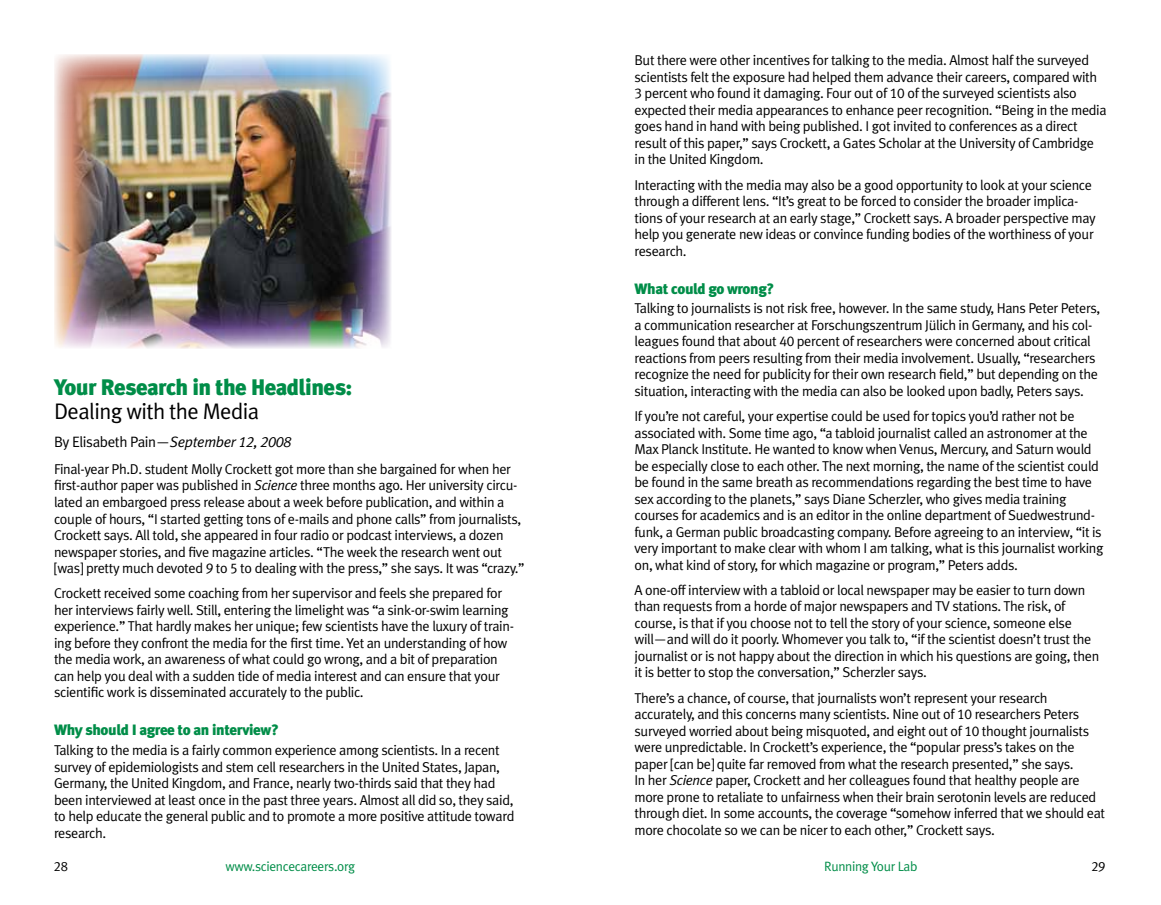
<style>
.page{position:relative;width:1161px;height:905px;background:#fff}
.page>*{position:absolute;margin:0;border:0;box-sizing:border-box;transform-origin:0 0}
.t1{font:900 22.5px "Meta Plus";letter-spacing:-.025em;color:#008d48}
.t2{font:22.5px "Meta Plus Normal";letter-spacing:-.025em;color:#000}
.t3{font:900 15px "Meta Plus";letter-spacing:-.025em;color:#008d48}
.t4{font:15px "Meta Plus Normal";letter-spacing:-.025em;color:#000}
.t5{font:14.25px/16.5px "Meta Plus Normal";letter-spacing:-.025em;color:#000}
.t6{font:13.5px "Meta Plus Normal";letter-spacing:-.025em;color:#008d48}
.t7{font:13.5px "Meta Plus Normal Caps";color:#000}
.s1{font-style:italic}
.s2{font-family:"Meta Plus Normal Caps";font-style:italic}
.s3{font-family:"Meta Plus Normal Caps"}
</style>
<div class="page">
<img style="left:54px;top:54px;width:337px;height:295px">
<img style="left:73px;top:75px;width:299px;height:253px">
<h1 class="t1" style="left:54px;top:374px;width:300px">Your Research in the Headlines:</h1>
<h1 class="t2" style="left:54px;top:398px;width:207px">Dealing with the Media</h1>
<p class="t4" style="left:54px;top:433px;width:239px">By Elisabeth Pain—<span class="s1">September</span> <span class="s2">12, 2008</span></p>
<p class="t5" style="left:54px;top:460px;width:472px">Final-year Ph.D. student Molly Crockett got more than she bargained for when her first-author paper was published in <span class="s1">Science</span> three months ago. Her university circu&shy;lated an embargoed press release about a week before publication, and within a couple of hours, “I started getting tons of e-mails and phone calls” from journalists, Crockett says. All told, she appeared in four radio or podcast interviews, a dozen newspaper stories, and five magazine articles. “The week the research went out [was] pretty much devoted <span class="s3">9</span> to <span class="s3">5</span> to dealing with the press,” she says. It was “crazy.”</p>
<p class="t5" style="left:54px;top:585px;width:461px">Crockett received some coaching from her supervisor and feels she prepared for her interviews fairly well. Still, entering the limelight was “a sink-or-swim learning experience.” That hardly makes her unique; few scientists have the luxury of train&shy;ing before they confront the media for the first time. Yet an understanding of how the media work, an awareness of what could go wrong, and a bit of preparation can help you deal with a sudden tide of media interest and can ensure that your scientific work is disseminated accurately to the public.</p>
<p class="t3" style="left:54px;top:721px;width:226px">Why should I agree to an interview?</p>
<p class="t5" style="left:54px;top:741px;width:462px">Talking to the media is a fairly common experience among scientists. In a recent survey of epidemiologists and stem cell researchers in the United States, Japan, Germany, the United Kingdom, and France, nearly two-thirds said that they had been interviewed at least once in the past three years. Almost all did so, they said, to help educate the general public and to promote a more positive attitude toward research.</p>
<p class="t5" style="left:634px;top:52px;width:474px">But there were other incentives for talking to the media. Almost half the surveyed scientists felt the exposure had helped them advance their careers, compared with <span class="s3">3</span> percent who found it damaging. Four out of <span class="s3">10</span> of the surveyed scientists also expected their media appearances to enhance peer recognition. “Being in the media goes hand in hand with being published. I got invited to conferences as a direct result of this paper,” says Crockett, a Gates Scholar at the University of Cambridge in the United Kingdom.</p>
<p class="t5" style="left:635px;top:176px;width:463px">Interacting with the media may also be a good opportunity to look at your science through a different lens. “It’s great to be forced to consider the broader implica&shy;tions of your research at an early stage,” Crockett says. A broader perspective may help you generate new ideas or convince funding bodies of the worthiness of your research.</p>
<p class="t3" style="left:634px;top:280px;width:141px">What could go wrong?</p>
<p class="t5" style="left:634px;top:300px;width:467px">Talking to journalists is not risk free, however. In the same study, Hans Peter Peters, a communication researcher at Forschungszentrum Jülich in Germany, and his col&shy;leagues found that about <span class="s3">40</span> percent of researchers were concerned about critical reactions from peers resulting from their media involvement. Usually, “researchers recognize the need for publicity for their own research field,” but depending on the situation, interacting with the media can also be looked upon badly, Peters says.</p>
<p class="t5" style="left:634px;top:408px;width:471px">If you’re not careful, your expertise could be used for topics you’d rather not be associated with. Some time ago, “a tabloid journalist called an astronomer at the Max Planck Institute. He wanted to know when Venus, Mercury, and Saturn would be especially close to each other. The next morning, the name of the scientist could be found in the same breath as recommendations regarding the best time to have sex according to the planets,” says Diane Scherzler, who gives media training courses for academics and is an editor in the online department of Suedwestrund&shy;funk, a German public broadcasting company. Before agreeing to an interview, “it is very important to make clear with whom I am talking, what is this journalist working on, what kind of story, for which magazine or program,” Peters adds.</p>
<p class="t5" style="left:634px;top:581px;width:466px">A one-off interview with a tabloid or local newspaper may be easier to turn down than requests from a horde of major newspapers and TV stations. The risk, of course, is that if you choose not to tell the story of your science, someone else will—and will do it poorly. Whomever you talk to, “if the scientist doesn’t trust the journalist or is not happy about the direction in which his questions are going, then it is better to stop the conversation,” Scherzler says.</p>
<p class="t5" style="left:634px;top:689px;width:472px">There’s a chance, of course, that journalists won’t represent your research accurately, and this concerns many scientists. Nine out of <span class="s3">10</span> researchers Peters surveyed worried about being misquoted, and eight out of <span class="s3">10</span> thought journalists were unpredictable. In Crockett’s experience, the “popular press’s takes on the paper [can be] quite far removed from what the research presented,” she says.<br>In her <span class="s1">Science</span> paper, Crockett and her colleagues found that healthy people are more prone to retaliate to unfairness when their brain serotonin levels are reduced through diet. In some accounts, the coverage “somehow inferred that we should eat more chocolate so we can be nicer to each other,” Crockett says.</p>
<p class="t7" style="left:54px;top:858px;width:16px">28</p>
<p class="t6" style="left:225px;top:858px;width:131px">www.sciencecareers.org</p>
<p class="t6" style="left:824px;top:858px;width:95px">Running Your Lab</p>
<p class="t7" style="left:1091px;top:858px;width:16px">29</p>
</div>
